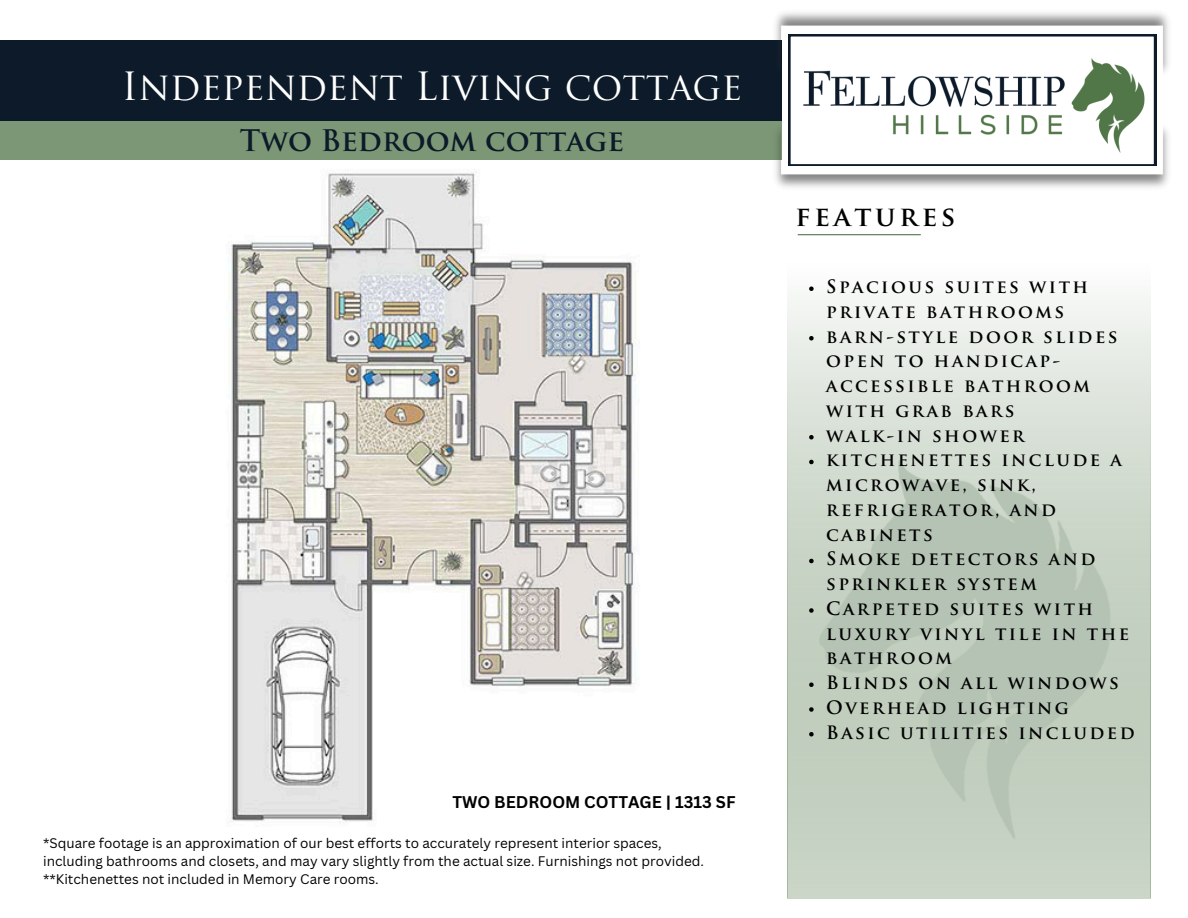
<style>
.page{position:relative;width:1188px;height:918px;background:#fff}
.page>*{position:absolute;margin:0;border:0;box-sizing:border-box;transform-origin:0 0}
.t1{font:37.95px "Trajan Pro";color:#fff}
.t2{font:700 28.95px "Trajan Pro";color:#0c1a29}
.t3{font:700 27px "Trajan Pro";letter-spacing:.135em;color:#000}
.t4{font:700 18px/24.8px "Trajan Pro";letter-spacing:.135em;color:#000}
.t5{font:700 16.5px "Canva Sans";color:#000}
.t6{font:13.5px "Canva Sans";color:#000}
</style>
<div class="page">
<div style="left:0;top:40px;width:988px;height:120px;background:#7b9775"></div>
<div style="left:0;top:40px;width:800px;height:80px;background:#0c1a29"></div>
<img style="left:801px;top:79px;width:344px;height:42px">
<img style="left:775px;top:121px;width:394px;height:67px">
<img style="left:775px;top:12px;width:394px;height:67px">
<img style="left:230px;top:171px;width:405px;height:651px">
<svg style="left:788px;top:297px;width:362px;height:601px"></svg>
<img style="left:806px;top:382px;width:327px;height:482px">
<hr style="left:798px;top:234px;width:123px;height:1px;background:#517648">
<svg style="left:809px;top:286px;width:5px;height:5px"></svg>
<svg style="left:809px;top:336px;width:5px;height:4px"></svg>
<svg style="left:809px;top:435px;width:5px;height:4px"></svg>
<svg style="left:809px;top:460px;width:5px;height:4px"></svg>
<svg style="left:809px;top:559px;width:5px;height:4px"></svg>
<svg style="left:809px;top:608px;width:5px;height:5px"></svg>
<svg style="left:809px;top:682px;width:5px;height:5px"></svg>
<svg style="left:809px;top:707px;width:5px;height:5px"></svg>
<svg style="left:809px;top:732px;width:5px;height:4px"></svg>
<p class="t1" style="left:122px;top:72px;width:622px">Independent Living cottage</p>
<p class="t2" style="left:240px;top:129px;width:386px">Two Bedroom cottage</p>
<p class="t5" style="left:452px;top:790px;width:285px">TWO BEDROOM COTTAGE | 1313 SF</p>
<h1 class="t6" style="left:43px;top:834px;width:620px">*Square footage is an approximation of our best efforts to accurately represent interior spaces,</h1>
<h2 class="t6" style="left:43px;top:852px;width:662px">including bathrooms and closets, and may vary slightly from the actual size. Furnishings not provided.</h2>
<p class="t6" style="left:43px;top:870px;width:337px">**Kitchenettes not included in Memory Care rooms.</p>
<p class="t3" style="left:796px;top:205px;width:161px">features</p>
<p class="t4" style="left:826px;top:276px;width:263px">Spacious suites with private bathrooms</p>
<p class="t4" style="left:826px;top:326px;width:293px">barn-style door slides open to handicap&shy;accessible bathroom with grab bars</p>
<p class="t4" style="left:826px;top:425px;width:200px">walk-in shower</p>
<p class="t4" style="left:826px;top:450px;width:297px">kitchenettes include a microwave, sink, refrigerator, and cabinets</p>
<p class="t4" style="left:826px;top:549px;width:271px">Smoke detectors and sprinkler system</p>
<p class="t4" style="left:826px;top:598px;width:304px">Carpeted suites with luxury vinyl tile in the bathroom</p>
<p class="t4" style="left:826px;top:672px;width:294px">Blinds on all windows</p>
<p class="t4" style="left:826px;top:697px;width:244px">Overhead lighting</p>
<p class="t4" style="left:826px;top:722px;width:310px">Basic utilities included</p>
</div>
